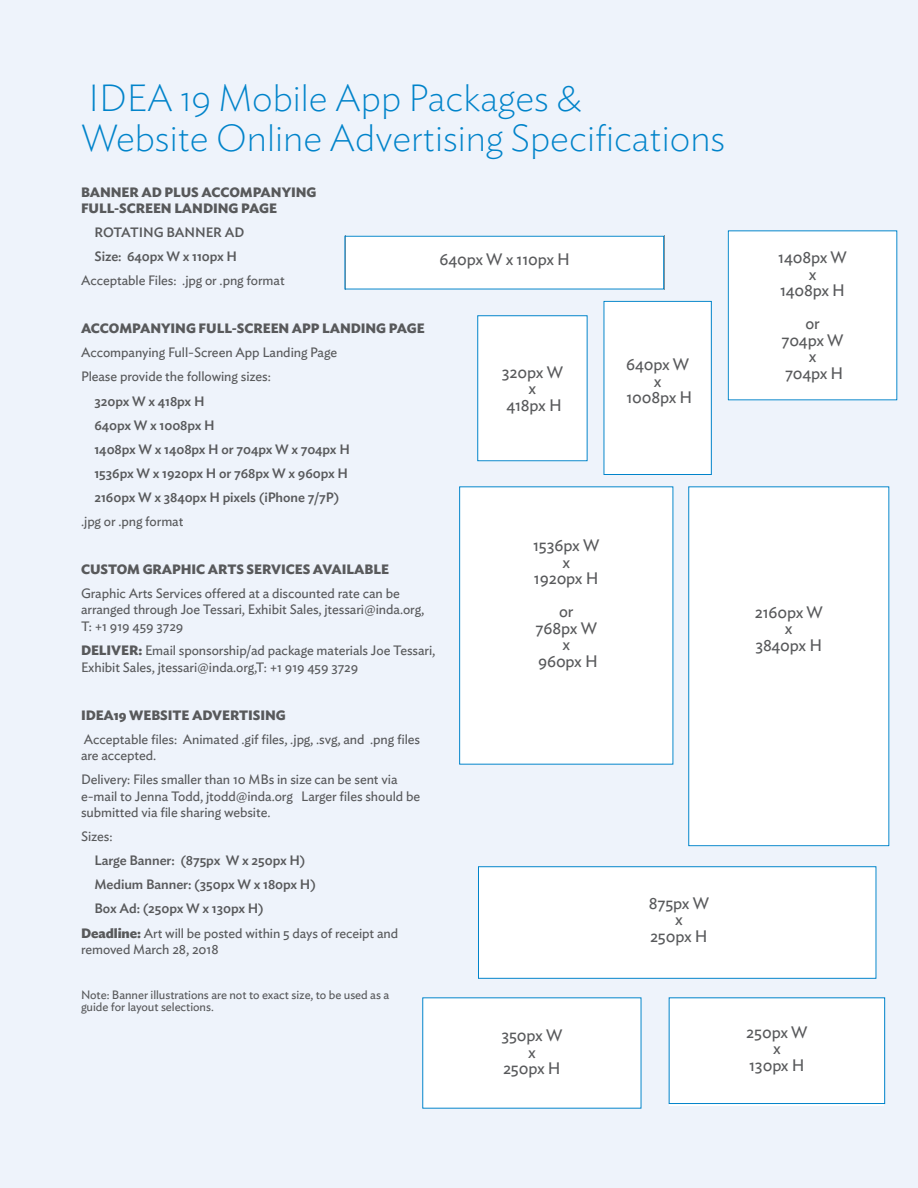
<style>
.page{position:relative;width:918px;height:1188px;background:#eef3fb}
.page>*{position:absolute;margin:0;border:0;box-sizing:border-box;transform-origin:0 0}
.t1{font:200 37.5px/40.5px "Ideal Sans";color:#0083ca}
.t2{font:16.5px/16.5px "Ideal Sans";letter-spacing:-.015em;color:#58595b;text-align:center}
.t3{font:13.5px/16.5px "Ideal Sans";letter-spacing:-.005em;color:#58595b}
.t4{font:500 13.5px/24px "Ideal Sans";letter-spacing:-.005em;color:#58595b}
.t5{font:700 13.5px/16.5px "Ideal Sans";letter-spacing:-.005em;color:#58595b}
.t6{font:12px/12px "Ideal Sans";letter-spacing:-.005em;color:#58595b}
.s1{font-weight:700}
</style>
<div class="page">
<div style="left:479px;top:317px;width:107px;height:142px;background:#fff"></div>
<div style="left:606px;top:303px;width:104px;height:170px;background:#fff"></div>
<div style="left:347px;top:238px;width:315px;height:49px;background:#fff"></div>
<div style="left:477px;top:315px;width:111px;height:146px;border:1px solid #0083ca"></div>
<div style="left:604px;top:301px;width:108px;height:174px;border:1px solid #0083ca"></div>
<div style="left:730px;top:232px;width:165px;height:166px;background:#fff"></div>
<div style="left:461px;top:488px;width:210px;height:275px;background:#fff"></div>
<div style="left:690px;top:488px;width:197px;height:356px;background:#fff"></div>
<div style="left:480px;top:868px;width:394px;height:109px;background:#fff"></div>
<div style="left:478px;top:866px;width:398px;height:113px;border:1px solid #0083ca"></div>
<div style="left:424px;top:999px;width:215px;height:108px;background:#fff"></div>
<div style="left:671px;top:999px;width:212px;height:103px;background:#fff"></div>
<div style="left:669px;top:997px;width:216px;height:107px;border:1px solid #0083ca"></div>
<h1 class="t1" style="left:81px;top:74px;width:646px">IDEA 19 Mobile App Packages &amp;<br>Website Online Advertising Specifications</h1>
<p class="t5" style="left:81px;top:183px;width:237px">BANNER AD PLUS ACCOMPANYING<br>FULL-SCREEN LANDING PAGE</p>
<p class="t4" style="left:94px;top:219px;width:151px">ROTATING BANNER AD<br>Size: 640px W x 110px H</p>
<p class="t3" style="left:81px;top:271px;width:205px">Acceptable Files: .jpg or .png format</p>
<p class="t5" style="left:81px;top:319px;width:345px">ACCOMPANYING FULL-SCREEN APP LANDING PAGE</p>
<p class="t3" style="left:81px;top:340px;width:258px;line-height:24px">Accompanying Full-Screen App Landing Page<br>Please provide the following sizes:</p>
<p class="t4" style="left:94px;top:388px;width:257px">320px W x 418px H<br>640px W x 1008px H<br>1408px W x 1408px H or 704px W x 704px H<br>1536px W x 1920px H or 768px W x 960px H<br>2160px W x 3840px H pixels (iPhone 7/7P)</p>
<p class="t3" style="left:81px;top:512px;width:104px">.jpg or .png format</p>
<p class="t5" style="left:81px;top:560px;width:310px">CUSTOM GRAPHIC ARTS SERVICES AVAILABLE</p>
<p class="t3" style="left:81px;top:584px;width:345px">Graphic Arts Services offered at a discounted rate can be arranged through Joe Tessari, Exhibit Sales, jtessari@inda.org,<br>T: +1 919 459 3729</p>
<p class="t3" style="left:81px;top:641px;width:356px"><span class="s1">DELIVER:</span> Email sponsorship/ad package materials Joe Tessari,<br>Exhibit Sales, jtessari@inda.org,T: +1 919 459 3729</p>
<p class="t5" style="left:81px;top:706px;width:206px">IDEA19 WEBSITE ADVERTISING</p>
<p class="t3" style="left:81px;top:730px;width:341px">Acceptable files: Animated .gif files, .jpg, .svg, and .png files are accepted.</p>
<p class="t3" style="left:81px;top:770px;width:341px">Delivery: Files smaller than 10 MBs in size can be sent via e-mail to Jenna Todd, jtodd@inda.org Larger files should be submitted via file sharing website.</p>
<p class="t3" style="left:81px;top:827px;width:33px">Sizes:</p>
<p class="t4" style="left:94px;top:848px;width:213px">Large Banner: (875px W x 250px H)</p>
<p class="t4" style="left:94px;top:872px;width:223px">Medium Banner: (350px W x 180px H)</p>
<p class="t4" style="left:94px;top:896px;width:171px">Box Ad: (250px W x 130px H)</p>
<p class="t3" style="left:81px;top:924px;width:319px"><span class="s1">Deadline:</span> Art will be posted within 5 days of receipt and</p>
<p class="t3" style="left:81px;top:940px;width:139px">removed March 28, 2018</p>
<p class="t2" style="left:440px;top:249px;width:132px">640px W x 110px H</p>
<p class="t2" style="left:778px;top:248px;width:70px">1408px W x<br>1408px H</p>
<p class="t2" style="left:782px;top:314px;width:63px">or<br>704px W x<br>704px H</p>
<p class="t2" style="left:502px;top:362px;width:63px">320px W x<br>418px H</p>
<p class="t2" style="left:626px;top:355px;width:68px">640px W x<br>1008px H</p>
<p class="t2" style="left:533px;top:536px;width:68px">1536px W x<br>1920px H</p>
<p class="t2" style="left:536px;top:602px;width:64px">or<br>768px W x<br>960px H</p>
<p class="t2" style="left:755px;top:602px;width:70px">2160px W x<br>3840px H</p>
<p class="t2" style="left:649px;top:893px;width:62px">875px W x<br>250px H</p>
<p class="t6" style="left:81px;top:988px;width:310px">Note: Banner illustrations are not to exact size, to be used as a guide for layout selections.</p>
<p class="t2" style="left:501px;top:1026px;width:63px">350px W x<br>250px H</p>
<p class="t2" style="left:746px;top:1022px;width:63px">250px W x<br>130px H</p>
</div>
